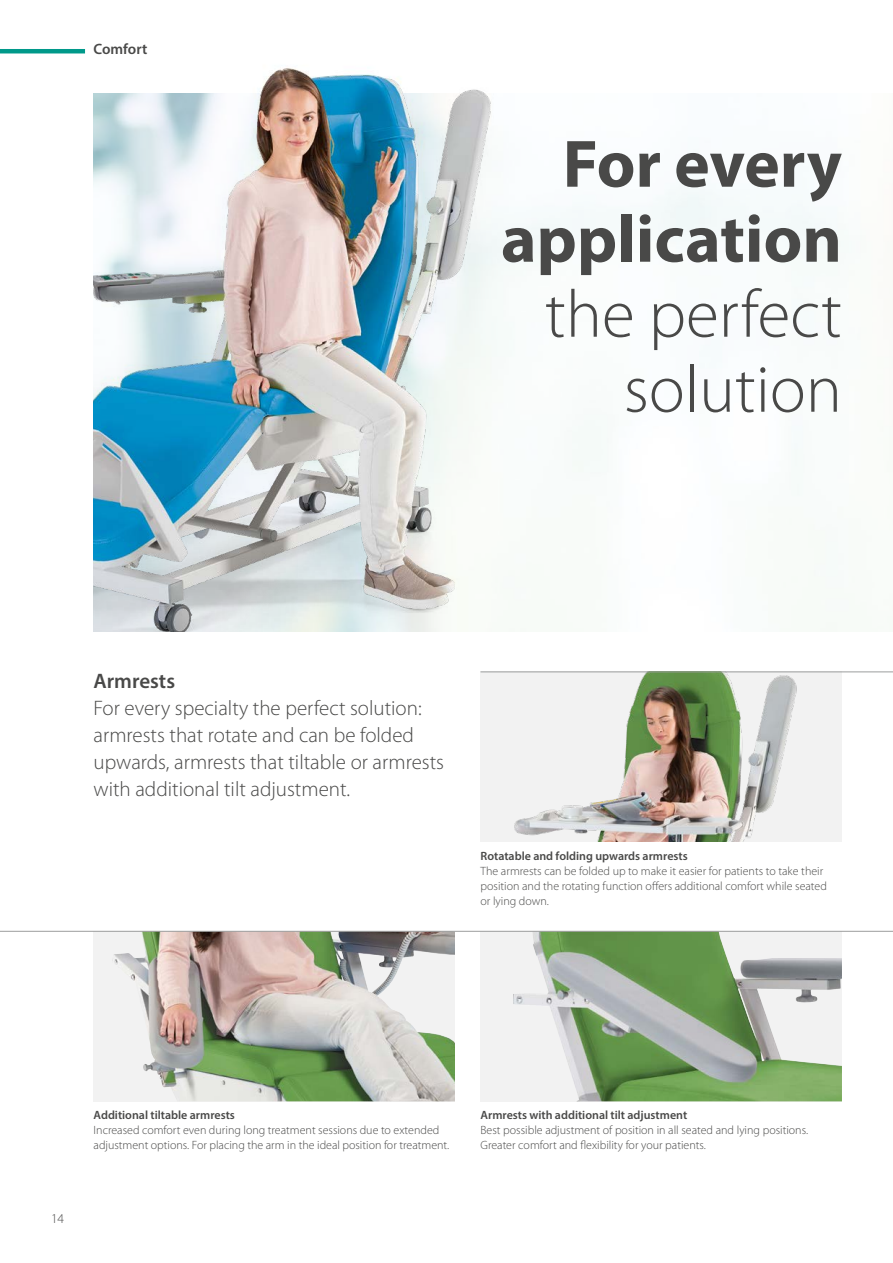
<style>
.page{position:relative;width:893px;height:1263px;background:#fff}
.page>*{position:absolute;margin:0;border:0;box-sizing:border-box;transform-origin:0 0}
.t1{font:700 67.5px/75px "Myriad Pro";color:#494948;text-align:right}
.t2{font:300 67.5px/75px "Myriad Pro";color:#494948;text-align:right}
.t3{font:300 21px/27px "Myriad Pro";color:#494948}
.t4{font:600 21px "Myriad Pro";color:#494948}
.t5{font:600 15px "Myriad Pro";color:#494948}
.t6{font:300 13.5px "Myriad Pro";color:#494948}
.t7{font:300 12px/15px "Myriad Pro";color:#494948}
.t8{font:600 12px "Myriad Pro";color:#494948}
</style>
<div class="page">
<hr style="left:0;top:49px;width:85px;height:4px;background:#00998a">
<img style="left:480px;top:672px;width:362px;height:170px">
<div style="left:94px;top:931px;width:361px;height:170px;background:#f2f2f2"></div>
<img style="left:114px;top:932px;width:341px;height:169px">
<div style="left:480px;top:931px;width:362px;height:170px;background:#f2f2f2"></div>
<img style="left:513px;top:932px;width:329px;height:169px">
<hr style="left:0;top:931px;width:893px;height:1px;background:#9c9d9d">
<hr style="left:480px;top:671px;width:413px;height:1px;background:#9c9d9d">
<img style="left:94px;top:68px;width:421px;height:563px">
<p class="t5" style="left:94px;top:39px;width:55px">Comfort</p>
<h1 class="t1" style="left:501px;top:124px;width:343px">For every application</h1>
<h1 class="t2" style="left:545px;top:276px;width:299px">the perfect solution</h1>
<h2 class="t4" style="left:94px;top:667px;width:83px">Armrests</h2>
<h2 class="t3" style="left:94px;top:694px;width:352px">For every specialty the perfect solution: armrests that rotate and can be folded upwards, armrests that tiltable or armrests with additional tilt adjustment.</h2>
<p class="t8" style="left:480px;top:848px;width:209px">Rotatable and folding upwards armrests</p>
<p class="t7" style="left:480px;top:863px;width:348px">The armrests can be folded up to make it easier for patients to take their position and the rotating function offers additional comfort while seated or lying down.</p>
<p class="t6" style="left:51px;top:1210px;width:15px">14</p>
<p class="t8" style="left:94px;top:1107px;width:143px">Additional tiltable armrests</p>
<p class="t7" style="left:94px;top:1122px;width:357px">Increased comfort even during long treatment sessions due to extended adjustment options. For placing the arm in the ideal position for treatment.</p>
<p class="t8" style="left:480px;top:1107px;width:208px">Armrests with additional tilt adjustment</p>
<p class="t7" style="left:480px;top:1122px;width:329px">Best possible adjustment of position in all seated and lying positions.<br>Greater comfort and flexibility for your patients.</p>
</div>
